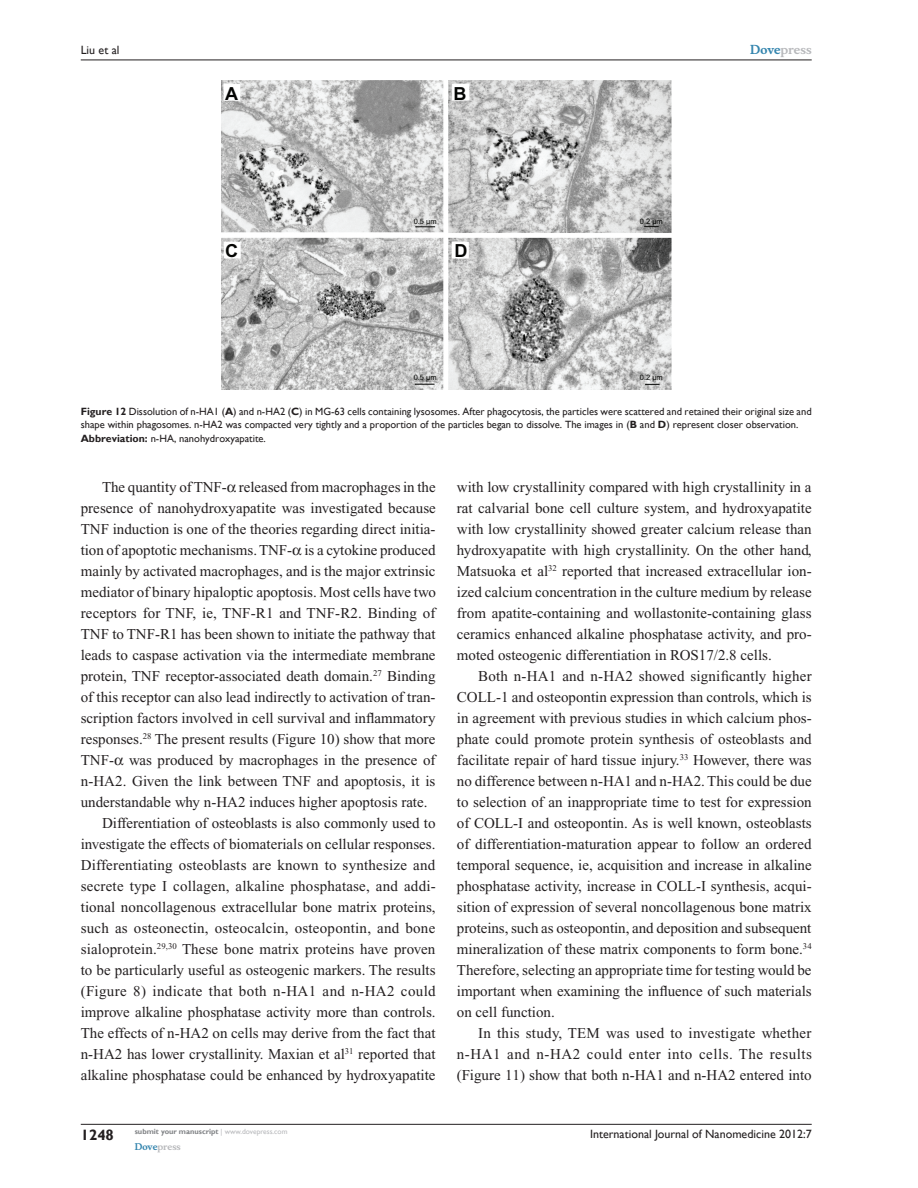
<style>
.page{position:relative;width:918px;height:1188px;background:#fff}
.page>*{position:absolute;margin:0;border:0;box-sizing:border-box;transform-origin:0 0}
.t1{font:700 18px "Arial";color:#040503}
.t2{font:15px/21px "Times New Roman";color:#231f20;text-align:justify}
.t3{font:15px "Times New Roman";letter-spacing:.025em;color:#231f20}
.t4{font:700 15px "Gill Sans";color:#231f20}
.t5{font:12px "Gill Sans";color:#231f20}
.t6{font:700 12px "Musee";color:#b8b9bc}
.t7{font:10.5px/13.5px "Gill Sans";color:#231f20}
.t8{font:700 9px "Musee";color:#b8b9bc}
.t9{font:700 7.5px "Gill Sans";color:#808285}
.t10{font:7.5px "Arial";color:#040503}
.s1{color:#3485ae}
.s2{font-weight:700}
.s3{font-weight:400;color:#b8b9bc}
</style>
<div class="page">
<img style="left:221px;top:81px;width:450px;height:309px">
<hr style="left:81px;top:1124px;width:731px;height:1px;background:#231f20">
<hr style="left:81px;top:60px;width:731px;height:1px;background:#231f20">
<p class="t5" style="left:81px;top:43px;width:40px">Liu et al</p>
<p class="t1" style="left:225px;top:83px;width:14px">A</p>
<p class="t1" style="left:454px;top:83px;width:14px">B</p>
<p class="t10" style="left:414px;top:217px;width:24px">0.5 µm</p>
<p class="t1" style="left:225px;top:240px;width:14px">C</p>
<p class="t1" style="left:454px;top:240px;width:14px">D</p>
<p class="t10" style="left:640px;top:217px;width:24px">0.2 µm</p>
<p class="t6" style="left:750px;top:43px;width:63px"><span class="s1">Dove</span>press</p>
<p class="t10" style="left:640px;top:373px;width:24px">0.2 µm</p>
<p class="t7" style="left:81px;top:405px;width:732px"><span class="s2">Figure 12</span> Dissolution of n-HA1 (<span class="s2">A</span>) and n-HA2 (<span class="s2">C</span>) in MG-63 cells containing lysosomes. After phagocytosis, the particles were scattered and retained their original size and shape within phagosomes. n-HA2 was compacted very tightly and a proportion of the particles began to dissolve. The images in (<span class="s2">B</span> and <span class="s2">D</span>) represent closer observation.<br><span class="s2">Abbreviation:</span> n-HA, nanohydroxyapatite.</p>
<p class="t10" style="left:414px;top:373px;width:24px">0.5 µm</p>
<p class="t2" style="left:102px;top:477px;width:335px">The quantity of TNF- released from macrophages in the</p>
<p class="t2" style="left:81px;top:498px;width:357px">presence of nanohydroxyapatite was investigated because</p>
<p class="t2" style="left:81px;top:519px;width:356px">TNF induction is one of the theories regarding direct initia-</p>
<p class="t2" style="left:81px;top:540px;width:356px">tion of apoptotic mechanisms. TNF- is a cytokine produced</p>
<p class="t2" style="left:81px;top:561px;width:356px">mainly by activated macrophages, and is the major extrinsic</p>
<p class="t2" style="left:81px;top:582px;width:357px">mediator of binary hipaloptic apoptosis. Most cells have two</p>
<p class="t2" style="left:81px;top:603px;width:356px">receptors for TNF, ie, TNF-R1 and TNF-R2. Binding of</p>
<p class="t2" style="left:81px;top:624px;width:356px">TNF to TNF-R1 has been shown to initiate the pathway that</p>
<p class="t2" style="left:81px;top:645px;width:356px">leads to caspase activation via the intermediate membrane</p>
<p class="t2" style="left:81px;top:666px;width:356px">protein, TNF receptor-associated death domain.<sup>27</sup> Binding</p>
<p class="t2" style="left:81px;top:687px;width:356px">of this receptor can also lead indirectly to activation of tran-</p>
<p class="t2" style="left:81px;top:708px;width:356px">scription factors involved in cell survival and inflammatory</p>
<p class="t2" style="left:81px;top:729px;width:356px">responses.<sup>28</sup> The present results (Figure 10) show that more</p>
<p class="t2" style="left:81px;top:750px;width:356px">TNF- was produced by macrophages in the presence of</p>
<p class="t2" style="left:81px;top:771px;width:356px">n-HA2. Given the link between TNF and apoptosis, it is</p>
<p class="t2" style="left:81px;top:792px;width:348px">understandable why n-HA2 induces higher apoptosis rate.</p>
<p class="t2" style="left:102px;top:813px;width:335px">Differentiation of osteoblasts is also commonly used to</p>
<p class="t2" style="left:81px;top:834px;width:356px">investigate the effects of biomaterials on cellular responses.</p>
<p class="t2" style="left:81px;top:855px;width:356px">Differentiating osteoblasts are known to synthesize and</p>
<p class="t2" style="left:81px;top:876px;width:357px">secrete type I collagen, alkaline phosphatase, and addi-</p>
<p class="t2" style="left:81px;top:897px;width:356px">tional noncollagenous extracellular bone matrix proteins,</p>
<p class="t2" style="left:81px;top:918px;width:356px">such as osteonectin, osteocalcin, osteopontin, and bone</p>
<p class="t2" style="left:81px;top:939px;width:356px">sialoprotein.<sup>29,30</sup> These bone matrix proteins have proven</p>
<p class="t2" style="left:81px;top:960px;width:356px">to be particularly useful as osteogenic markers. The results</p>
<p class="t3" style="left:81px;top:983px;width:357px">(Figure 8) indicate that both n-HA1 and n-HA2 could</p>
<p class="t2" style="left:81px;top:1002px;width:356px">improve alkaline phosphatase activity more than controls.</p>
<p class="t2" style="left:81px;top:1023px;width:356px">The effects of n-HA2 on cells may derive from the fact that</p>
<p class="t2" style="left:81px;top:1044px;width:356px">n-HA2 has lower crystallinity. Maxian et al<sup>31</sup> reported that</p>
<p class="t2" style="left:81px;top:1065px;width:356px">alkaline phosphatase could be enhanced by hydroxyapatite</p>
<p class="t2" style="left:457px;top:477px;width:356px">with low crystallinity compared with high crystallinity in a rat calvarial bone cell culture system, and hydroxyapatite with low crystallinity showed greater calcium release than hydroxyapatite with high crystallinity. On the other hand, Matsuoka et al<sup>32</sup> reported that increased extracellular ion&shy;ized calcium concentration in the culture medium by release from apatite-containing and wollastonite-containing glass ceramics enhanced alkaline phosphatase activity, and pro&shy;moted osteogenic differentiation in ROS17/2.8 cells.</p>
<p class="t2" style="left:457px;top:666px;width:356px;text-indent:21px">Both n-HA1 and n-HA2 showed significantly higher COLL-1 and osteopontin expression than controls, which is in agreement with previous studies in which calcium phos&shy;phate could promote protein synthesis of osteoblasts and facilitate repair of hard tissue injury.<sup>33</sup> However, there was no difference between n-HA1 and n-HA2. This could be due to selection of an inappropriate time to test for expression of COLL-I and osteopontin. As is well known, osteoblasts of differentiation-maturation appear to follow an ordered temporal sequence, ie, acquisition and increase in alkaline phosphatase activity, increase in COLL-I synthesis, acqui&shy;sition of expression of several noncollagenous bone matrix proteins, such as osteopontin, and deposition and subsequent mineralization of these matrix components to form bone.<sup>34<br></sup>Therefore, selecting an appropriate time for testing would be important when examining the influence of such materials on cell function.</p>
<p class="t2" style="left:457px;top:1023px;width:357px;text-indent:21px">In this study, TEM was used to investigate whether n-HA1 and n-HA2 could enter into cells. The results (Figure 11) show that both n-HA1 and n-HA2 entered into</p>
<p class="t4" style="left:81px;top:1126px;width:35px">1248</p>
<p class="t9" style="left:135px;top:1127px;width:154px">submit your manuscript <span class="s3">| www.dovepress.com</span></p>
<p class="t8" style="left:135px;top:1141px;width:48px"><span class="s1">Dove</span>press</p>
<p class="t5" style="left:590px;top:1127px;width:223px">International Journal of Nanomedicine 2012:7</p>
</div>
